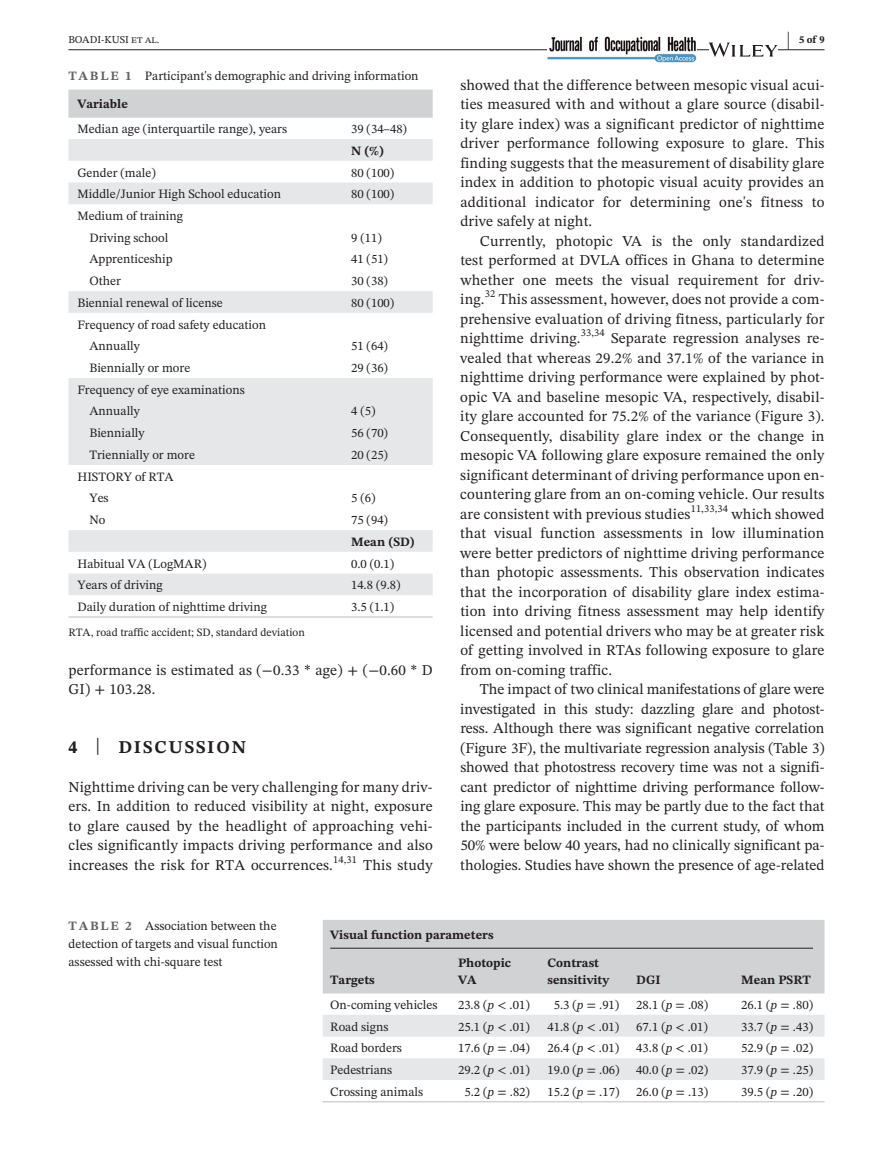
<style>
.page{position:relative;width:893px;height:1174px;background:#fff}
.page>*{position:absolute;margin:0;border:0;box-sizing:border-box;transform-origin:0 0}
.t1{font:700 21px "STIX Two Text";color:#231f20;scale:.42 1}
.t2{font:700 18px "STIX Two Text";letter-spacing:.1em;color:#231f20}
.t3{font:15px/19.5px "STIX Two Text";letter-spacing:.01em;color:#231f20;text-align:justify}
.t4{font:12.75px/21.8px "STIX Two Text";color:#231f20}
.t5{font:700 12.75px/17.2px "STIX Two Text";color:#231f20}
.t6{font:11.25px "STIX Two Text";color:#231f20}
.t7{font:10.5px "STIX Two Text";color:#231f20}
.t8{font:700 10.5px "STIX Two Text";color:#231f20}
.s1{font-weight:700;color:#636366}
.s2{font-weight:400;font-size:23.7px}
.s3{font-style:italic}
</style>
<div class="page">
<hr style="left:68px;top:49px;width:756px;height:1px;background:#231f20">
<img style="left:548px;top:36px;width:148px;height:27px">
<svg style="left:709px;top:43px;width:68px;height:14px"></svg>
<div style="left:68px;top:90px;width:365px;height:28px;background:#d1d2d4"></div>
<svg style="left:68px;top:139px;width:365px;height:456px"></svg>
<hr style="left:68px;top:616px;width:274px;height:2px;background:#d1d2d4">
<hr style="left:342px;top:616px;width:91px;height:2px;background:#d1d2d4">
<div style="left:323px;top:920px;width:501px;height:73px;background:#d1d2d4"></div>
<svg style="left:323px;top:1015px;width:501px;height:65px"></svg>
<hr style="left:323px;top:1101px;width:127px;height:1px;background:#d1d2d4">
<hr style="left:450px;top:1101px;width:90px;height:1px;background:#d1d2d4">
<hr style="left:540px;top:1101px;width:89px;height:1px;background:#d1d2d4">
<hr style="left:629px;top:1101px;width:105px;height:1px;background:#d1d2d4">
<hr style="left:734px;top:1101px;width:90px;height:1px;background:#d1d2d4">
<hr style="left:330px;top:947px;width:483px;height:1px;background:#231f20">
<h1 class="t1" style="left:787px;top:24px;width:8px">|</h1>
<p class="t7" style="left:68px;top:32px;width:93px">BOADI--KUSI et al.</p>
<p class="t8" style="left:799px;top:32px;width:27px">5 of 9</p>
<p class="t4" style="left:68px;top:65px;width:352px"><span class="s1">TABLE 1</span> Participant's demographic and driving information</p>
<p class="t5" style="left:77px;top:96px;width:52px">Variable</p>
<p class="t4" style="left:77px;top:118px;width:211px">Median age (interquartile range), years</p>
<p class="t4" style="left:351px;top:118px;width:57px">39 (34–48)</p>
<p class="t5" style="left:351px;top:142px;width:35px">N (%)</p>
<p class="t4" style="left:77px;top:161px;width:80px">Gender (male)</p>
<p class="t4" style="left:351px;top:161px;width:45px">80 (100)</p>
<p class="t4" style="left:77px;top:183px;width:205px">Middle/Junior High School education</p>
<p class="t4" style="left:351px;top:183px;width:45px">80 (100)</p>
<p class="t4" style="left:77px;top:205px;width:107px;text-align:center">Medium of training<br>Driving school</p>
<p class="t4" style="left:351px;top:226px;width:32px">9 (11)</p>
<p class="t4" style="left:89px;top:248px;width:85px">Apprenticeship</p>
<p class="t4" style="left:351px;top:248px;width:38px">41 (51)</p>
<p class="t4" style="left:89px;top:270px;width:33px">Other</p>
<p class="t4" style="left:351px;top:270px;width:38px">30 (38)</p>
<p class="t4" style="left:77px;top:292px;width:147px">Biennial renewal of license</p>
<p class="t4" style="left:351px;top:292px;width:45px">80 (100)</p>
<p class="t4" style="left:89px;top:313px;width:178px;text-indent:-12px">Frequency of road safety education<br>Annually</p>
<p class="t4" style="left:351px;top:335px;width:38px">51 (64)</p>
<p class="t4" style="left:89px;top:357px;width:102px">Biennially or more</p>
<p class="t4" style="left:351px;top:357px;width:38px">29 (36)</p>
<p class="t4" style="left:89px;top:378px;width:157px;text-indent:-12px">Frequency of eye examinations<br>Annually</p>
<p class="t4" style="left:351px;top:400px;width:26px">4 (5)</p>
<p class="t4" style="left:89px;top:422px;width:57px">Biennially</p>
<p class="t4" style="left:351px;top:422px;width:38px">56 (70)</p>
<p class="t4" style="left:89px;top:444px;width:107px">Triennially or more</p>
<p class="t4" style="left:351px;top:444px;width:38px">20 (25)</p>
<p class="t4" style="left:89px;top:465px;width:86px;text-indent:-12px">HISTORY of RTA<br>Yes</p>
<p class="t4" style="left:351px;top:487px;width:26px">5 (6)</p>
<p class="t4" style="left:89px;top:509px;width:18px">No</p>
<p class="t4" style="left:351px;top:509px;width:38px">75 (94)</p>
<p class="t5" style="left:351px;top:533px;width:66px">Mean (SD)</p>
<p class="t4" style="left:77px;top:552px;width:131px">Habitual VA (LogMAR)</p>
<p class="t4" style="left:351px;top:552px;width:45px">0.0 (0.1)</p>
<p class="t4" style="left:77px;top:574px;width:87px">Years of driving</p>
<p class="t4" style="left:351px;top:574px;width:51px">14.8 (9.8)</p>
<p class="t4" style="left:77px;top:596px;width:191px">Daily duration of nighttime driving</p>
<p class="t4" style="left:351px;top:596px;width:45px">3.5 (1.1)</p>
<p class="t6" style="left:68px;top:624px;width:238px">RTA, road traffic accident; SD, standard deviation</p>
<p class="t3" style="left:68px;top:660px;width:366px">performance is estimated as (−0.33 * age) + (−0.60 * D<br>GI) + 103.28.</p>
<p class="t2" style="left:68px;top:734px;width:179px">4 <span class="s2">|</span> DISCUSSION</p>
<p class="t3" style="left:68px;top:777px;width:366px">Nighttime driving can be very challenging for many driv&shy;ers. In addition to reduced visibility at night, exposure to glare caused by the headlight of approaching vehi&shy;cles significantly impacts driving performance and also increases the risk for RTA occurrences.</p>
<p class="t7" style="left:333px;top:852px;width:25px">14,31</p>
<p class="t3" style="left:363px;top:855px;width:71px">This study</p>
<p class="t3" style="left:460px;top:75px;width:366px">showed that the difference between mesopic visual acui&shy;ties measured with and without a glare source (disabil&shy;ity glare index) was a significant predictor of nighttime driver performance following exposure to glare. This finding suggests that the measurement of disability glare index in addition to photopic visual acuity provides an additional indicator for determining one's fitness to drive safely at night.</p>
<p class="t3" style="left:460px;top:231px;width:366px;text-indent:20px">Currently, photopic VA is the only standardized test performed at DVLA offices in Ghana to determine whether one meets the visual requirement for driv&shy;ing.<sup>32</sup> This assessment, however, does not provide a com&shy;prehensive evaluation of driving fitness, particularly for nighttime driving.</p>
<p class="t7" style="left:581px;top:325px;width:25px">33,34</p>
<p class="t3" style="left:460px;top:328px;width:366px;text-indent:151px">Separate regression analyses re&shy;vealed that whereas 29.2% and 37.1% of the variance in nighttime driving performance were explained by phot&shy;opic VA and baseline mesopic VA, respectively, disabil&shy;ity glare accounted for 75.2% of the variance (Figure 3).<br>Consequently, disability glare index or the change in mesopic VA following glare exposure remained the only significant determinant of driving performance upon en&shy;countering glare from an on-coming vehicle. Our results are consistent with previous studies</p>
<p class="t7" style="left:691px;top:501px;width:39px">11,33,34</p>
<p class="t3" style="left:460px;top:504px;width:366px;text-indent:271px">which showed that visual function assessments in low illumination were better predictors of nighttime driving performance than photopic assessments. This observation indicates that the incorporation of disability glare index estima&shy;tion into driving fitness assessment may help identify licensed and potential drivers who may be at greater risk of getting involved in RTAs following exposure to glare from on-coming traffic.</p>
<p class="t3" style="left:460px;top:679px;width:366px;text-indent:20px">The impact of two clinical manifestations of glare were investigated in this study: dazzling glare and photost&shy;ress. Although there was significant negative correlation (Figure 3F), the multivariate regression analysis (Table 3) showed that photostress recovery time was not a signifi&shy;cant predictor of nighttime driving performance follow&shy;ing glare exposure. This may be partly due to the fact that the participants included in the current study, of whom 50% were below 40 years, had no clinically significant pa&shy;thologies. Studies have shown the presence of age-related</p>
<p class="t4" style="left:69px;top:916px;width:211px;line-height:18px;text-align:justify"><span class="s1">TABLE 2</span> Association between the detection of targets and visual function assessed with chi-square test</p>
<p class="t5" style="left:330px;top:926px;width:165px">Visual function parameters</p>
<p class="t5" style="left:330px;top:971px;width:46px">Targets</p>
<p class="t5" style="left:458px;top:954px;width:55px">Photopic<br>VA</p>
<p class="t5" style="left:547px;top:954px;width:63px">Contrast sensitivity</p>
<p class="t5" style="left:636px;top:971px;width:26px">DGI</p>
<p class="t5" style="left:741px;top:971px;width:71px">Mean PSRT</p>
<p class="t4" style="left:330px;top:993px;width:109px">On-coming vehicles</p>
<p class="t4" style="left:458px;top:993px;width:73px">23.8 (<span class="s3">p</span> &lt; .01)</p>
<p class="t4" style="left:554px;top:993px;width:67px">5.3 (<span class="s3">p</span> = .91)</p>
<p class="t4" style="left:636px;top:993px;width:73px">28.1 (<span class="s3">p</span> = .08)</p>
<p class="t4" style="left:741px;top:993px;width:73px">26.1 (<span class="s3">p</span> = .80)</p>
<p class="t4" style="left:330px;top:1015px;width:60px">Road signs</p>
<p class="t4" style="left:458px;top:1015px;width:73px">25.1 (<span class="s3">p</span> &lt; .01)</p>
<p class="t4" style="left:547px;top:1015px;width:73px">41.8 (<span class="s3">p</span> &lt; .01)</p>
<p class="t4" style="left:636px;top:1015px;width:73px">67.1 (<span class="s3">p</span> &lt; .01)</p>
<p class="t4" style="left:741px;top:1015px;width:73px">33.7 (<span class="s3">p</span> = .43)</p>
<p class="t4" style="left:330px;top:1037px;width:73px">Road borders</p>
<p class="t4" style="left:458px;top:1037px;width:73px">17.6 (<span class="s3">p</span> = .04)</p>
<p class="t4" style="left:547px;top:1037px;width:73px">26.4 (<span class="s3">p</span> &lt; .01)</p>
<p class="t4" style="left:636px;top:1037px;width:73px">43.8 (<span class="s3">p</span> &lt; .01)</p>
<p class="t4" style="left:741px;top:1037px;width:73px">52.9 (<span class="s3">p</span> = .02)</p>
<p class="t4" style="left:330px;top:1058px;width:63px">Pedestrians</p>
<p class="t4" style="left:458px;top:1058px;width:73px">29.2 (<span class="s3">p</span> &lt; .01)</p>
<p class="t4" style="left:547px;top:1058px;width:73px">19.0 (<span class="s3">p</span> = .06)</p>
<p class="t4" style="left:636px;top:1058px;width:73px">40.0 (<span class="s3">p</span> = .02)</p>
<p class="t4" style="left:741px;top:1058px;width:73px">37.9 (<span class="s3">p</span> = .25)</p>
<p class="t4" style="left:330px;top:1080px;width:94px">Crossing animals</p>
<p class="t4" style="left:464px;top:1080px;width:67px">5.2 (<span class="s3">p</span> = .82)</p>
<p class="t4" style="left:547px;top:1080px;width:73px">15.2 (<span class="s3">p</span> = .17)</p>
<p class="t4" style="left:636px;top:1080px;width:73px">26.0 (<span class="s3">p</span> = .13)</p>
<p class="t4" style="left:741px;top:1080px;width:73px">39.5 (<span class="s3">p</span> = .20)</p>
</div>
